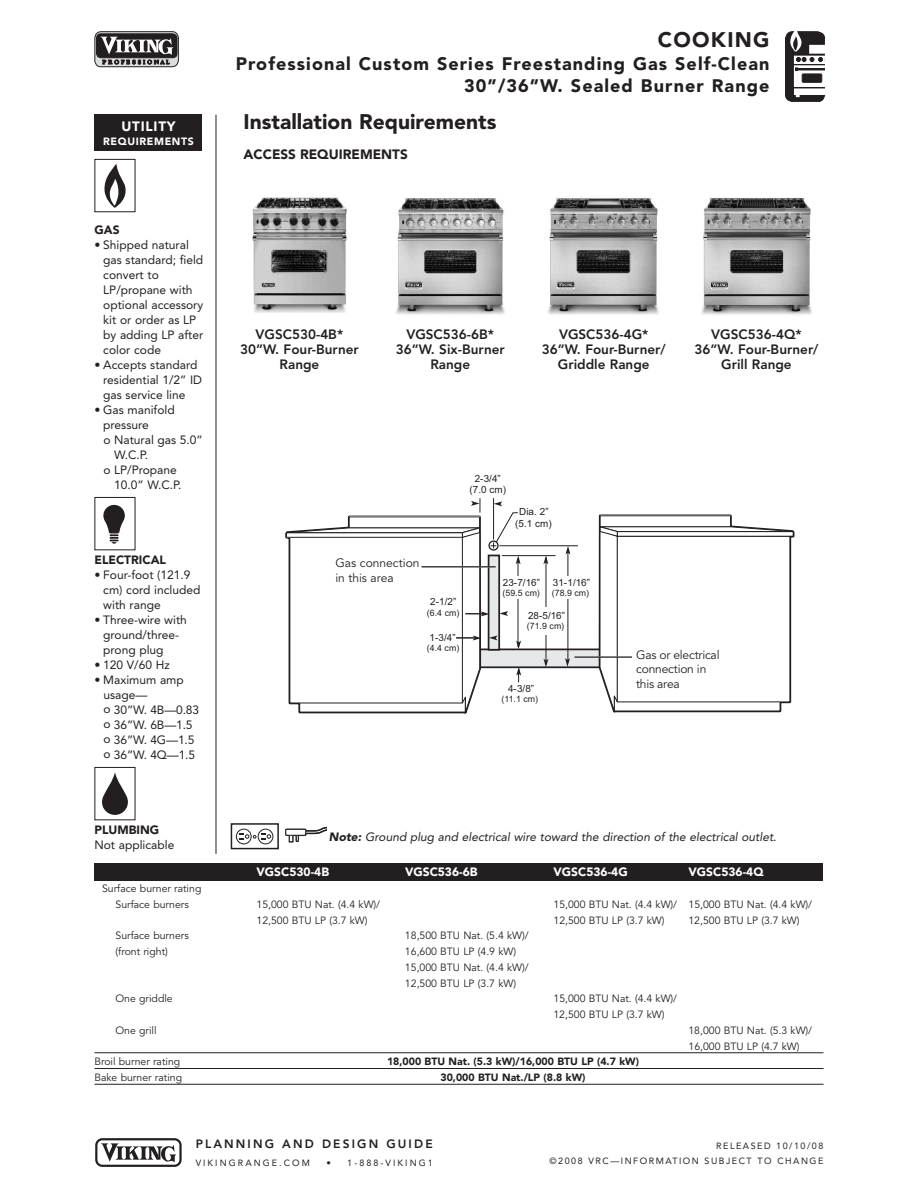
<style>
.page{position:relative;width:918px;height:1188px;background:#fff}
.page>*{position:absolute;margin:0;border:0;box-sizing:border-box;transform-origin:0 0}
.t1{font:900 21px "Avenir";color:#231f20}
.t2{font:900 21px "Avenir";letter-spacing:.06em;color:#231f20}
.t3{font:900 18px/22.5px "Avenir";letter-spacing:.06em;color:#231f20;text-align:right}
.t4{font:800 13.5px/15px "Avenir";color:#231f20;text-align:center}
.t5{font:900 13.5px "Avenir";color:#231f20}
.t6{font:900 13.5px "Avenir";letter-spacing:.06em;color:#fff}
.t7{font:12.15px/14.5px "Avenir";letter-spacing:-.015em;color:#231f20}
.t8{font:12px/15px "Avenir";color:#231f20}
.t9{font:italic 12px "Avenir";color:#231f20}
.t10{font:900 12px "Avenir";color:#fff}
.t11{font:800 12px "Avenir";letter-spacing:.175em;color:#231f20}
.t12{font:900 12px "Avenir";color:#231f20}
.t13{font:10.5px/15.8px "Avenir";color:#231f20}
.t14{font:900 10.5px "Avenir";color:#231f20}
.t15{font:900 10.5px "Avenir";letter-spacing:.06em;color:#fff}
.t16{font:9.9px/11.7px "Arial";color:#231f20;text-align:center}
.t17{font:9px/15px "Avenir";letter-spacing:.165em;color:#231f20;text-align:right}
.t18{font:9px "Avenir";letter-spacing:.23em;color:#231f20}
.t19{font:8.7px "Arial";color:#231f20}
.s1{font-weight:900}
</style>
<div class="page">
<div style="left:480px;top:649px;width:120px;height:18px;background:#e7e8e9"></div>
<div style="left:479px;top:649px;width:122px;height:19px;border:2px solid #231f20"></div>
<svg style="left:594px;top:514px;width:200px;height:199px"></svg>
<hr style="left:499px;top:545px;width:79px;height:1px;background:#231f20">
<hr style="left:567px;top:550px;width:1px;height:113px;background:#231f20">
<div style="left:551px;top:577px;width:41px;height:22px;background:#fff"></div>
<hr style="left:502px;top:555px;width:54px;height:1px;background:#231f20">
<hr style="left:546px;top:557px;width:1px;height:105px;background:#231f20">
<div style="left:526px;top:607px;width:40px;height:28px;background:#fff"></div>
<svg style="left:543px;top:556px;width:5px;height:8px"></svg>
<svg style="left:565px;top:546px;width:5px;height:8px"></svg>
<svg style="left:544px;top:659px;width:4px;height:8px"></svg>
<svg style="left:565px;top:658px;width:5px;height:9px"></svg>
<svg style="left:285px;top:498px;width:236px;height:216px"></svg>
<hr style="left:574px;top:656px;width:58px;height:2px;background:#231f20">
<hr style="left:422px;top:566px;width:74px;height:1px;background:#231f20">
<hr style="left:216px;top:115px;width:1px;height:739px;background:#231f20">
<svg style="left:785px;top:31px;width:41px;height:71px"></svg>
<div style="left:825px;top:39px;width:6px;height:55px;background:#fff"></div>
<svg style="left:95px;top:1138px;width:87px;height:29px"></svg>
<svg style="left:94px;top:31px;width:85px;height:36px;background:#6e6c6d"></svg>
<div style="left:94px;top:115px;width:108px;height:36px;background:#231f20"></div>
<svg style="left:103px;top:505px;width:22px;height:39px"></svg>
<svg style="left:102px;top:772px;width:26px;height:43px"></svg>
<svg style="left:105px;top:164px;width:21px;height:44px"></svg>
<div style="left:94px;top:159px;width:41px;height:53px;border:1px solid #231f20"></div>
<div style="left:231px;top:823px;width:48px;height:26px;border:2px solid #231f20"></div>
<div style="left:236px;top:829px;width:16px;height:15px;border:1px solid #231f20;border-radius:50%"></div>
<div style="left:258px;top:829px;width:15px;height:15px;border:1px solid #231f20;border-radius:50%"></div>
<svg style="left:239px;top:833px;width:32px;height:7px"></svg>
<svg style="left:285px;top:826px;width:41px;height:17px"></svg>
<div style="left:286px;top:829px;width:20px;height:6px;background:#fff;border-radius:2px"></div>
<div style="left:285px;top:829px;width:21px;height:7px;border:1px solid #231f20;border-radius:2px"></div>
<div style="left:94px;top:864px;width:730px;height:17px;background:#231f20"></div>
<hr style="left:94px;top:1053px;width:730px;height:1px;background:#231f20">
<hr style="left:94px;top:1068px;width:730px;height:1px;background:#231f20">
<hr style="left:94px;top:1084px;width:730px;height:1px;background:#231f20">
<img style="left:252px;top:197px;width:95px;height:116px">
<img style="left:396px;top:198px;width:109px;height:117px">
<img style="left:548px;top:198px;width:111px;height:117px">
<img style="left:702px;top:197px;width:110px;height:118px">
<p class="t6" style="left:121px;top:121px;width:56px">UTILITY</p>
<p class="t15" style="left:103px;top:137px;width:92px">REQUIREMENTS</p>
<p class="t12" style="left:94px;top:225px;width:27px">GAS</p>
<p class="t8" style="left:103px;top:238px;width:102px;text-indent:-9px">• Shipped natural gas standard; field convert to<br>LP/propane with optional accessory kit or order as LP by adding LP after color code</p>
<p class="t8" style="left:103px;top:358px;width:100px;text-indent:-9px">• Accepts standard residential 1/2” ID gas service line</p>
<p class="t8" style="left:95px;top:403px;width:82px">• Gas manifold</p>
<p class="t8" style="left:103px;top:418px;width:47px">pressure</p>
<p class="t8" style="left:103px;top:433px;width:101px">o Natural gas 5.0”</p>
<p class="t8" style="left:114px;top:448px;width:36px">W.C.P.</p>
<p class="t8" style="left:103px;top:463px;width:75px">o LP/Propane</p>
<p class="t8" style="left:114px;top:478px;width:69px">10.0” W.C.P.</p>
<p class="t12" style="left:95px;top:555px;width:73px">ELECTRICAL</p>
<p class="t8" style="left:103px;top:568px;width:99px;text-indent:-9px">• Four-foot (121.9 cm) cord included with range</p>
<p class="t8" style="left:103px;top:613px;width:85px;text-indent:-9px">• Three-wire with ground/three&shy;prong plug</p>
<p class="t8" style="left:95px;top:658px;width:77px">• 120 V/60 Hz</p>
<p class="t8" style="left:103px;top:673px;width:97px;text-indent:-9px">• Maximum amp usage—<br>o 30”W. 4B—0.83 o 36”W. 6B—1.5 o 36”W. 4G—1.5 o 36”W. 4Q—1.5</p>
<p class="t12" style="left:95px;top:825px;width:66px">PLUMBING</p>
<p class="t8" style="left:95px;top:838px;width:81px">Not applicable</p>
<p class="t13" style="left:102px;top:882px;width:101px;text-align:center">Surface burner rating<br>Surface burners</p>
<h1 class="t2" style="left:658px;top:31px;width:113px">COOKING</h1>
<h2 class="t3" style="left:236px;top:54px;width:535px">Professional Custom Series Freestanding Gas Self-Clean<br>30”/36”W. Sealed Burner Range</h2>
<h1 class="t1" style="left:244px;top:113px;width:254px">Installation Requirements</h1>
<p class="t5" style="left:244px;top:149px;width:166px">ACCESS REQUIREMENTS</p>
<p class="t4" style="left:240px;top:328px;width:120px">VGSC530-4B*<br>30”W. Four-Burner<br>Range</p>
<p class="t4" style="left:396px;top:328px;width:111px">VGSC536-6B*<br>36”W. Six-Burner<br>Range</p>
<p class="t4" style="left:542px;top:328px;width:126px">VGSC536-4G*<br>36”W. Four-Burner/<br>Griddle Range</p>
<p class="t4" style="left:694px;top:328px;width:126px">VGSC536-4Q*<br>36”W. Four-Burner/<br>Grill Range</p>
<p class="t16" style="left:470px;top:472px;width:38px">2-3/4” (7.0 cm)</p>
<p class="t16" style="left:515px;top:506px;width:38px">Dia. 2” (5.1 cm)</p>
<p class="t7" style="left:335px;top:557px;width:86px">Gas connection in this area</p>
<p class="t16" style="left:430px;top:596px;width:28px">2-1/2”</p>
<p class="t19" style="left:427px;top:607px;width:34px">(6.4 cm)</p>
<p class="t16" style="left:430px;top:632px;width:28px">1-3/4”</p>
<p class="t19" style="left:427px;top:643px;width:34px">(4.4 cm)</p>
<p class="t16" style="left:553px;top:577px;width:39px">31-1/16”</p>
<p class="t19" style="left:552px;top:587px;width:39px">(78.9 cm)</p>
<p class="t16" style="left:528px;top:609px;width:39px">28-5/16”</p>
<p class="t19" style="left:527px;top:620px;width:39px">(71.9 cm)</p>
<p class="t16" style="left:503px;top:577px;width:39px">23-7/16”</p>
<p class="t19" style="left:503px;top:587px;width:39px">(59.5 cm)</p>
<p class="t16" style="left:508px;top:683px;width:28px">4-3/8”</p>
<p class="t19" style="left:502px;top:693px;width:38px">(11.1 cm)</p>
<p class="t7" style="left:636px;top:648px;width:85px">Gas or electrical connection in this area</p>
<p class="t9" style="left:329px;top:832px;width:449px"><span class="s1">Note:</span> Ground plug and electrical wire toward the direction of the electrical outlet.</p>
<p class="t10" style="left:256px;top:867px;width:74px">VGSC530-4B</p>
<p class="t10" style="left:405px;top:867px;width:74px">VGSC536-6B</p>
<p class="t10" style="left:554px;top:867px;width:76px">VGSC536-4G</p>
<p class="t10" style="left:688px;top:867px;width:77px">VGSC536-4Q</p>
<p class="t13" style="left:256px;top:897px;width:125px">15,000 BTU Nat. (4.4 kW)/</p>
<p class="t13" style="left:553px;top:897px;width:260px">15,000 BTU Nat. (4.4 kW)/ 15,000 BTU Nat. (4.4 kW)/</p>
<p class="t13" style="left:256px;top:913px;width:113px">12,500 BTU LP (3.7 kW)</p>
<p class="t13" style="left:553px;top:913px;width:113px">12,500 BTU LP (3.7 kW)</p>
<p class="t13" style="left:688px;top:913px;width:113px">12,500 BTU LP (3.7 kW)</p>
<p class="t13" style="left:116px;top:929px;width:75px">Surface burners</p>
<p class="t13" style="left:405px;top:929px;width:125px">18,500 BTU Nat. (5.4 kW)/</p>
<p class="t13" style="left:116px;top:945px;width:54px">(front right)</p>
<p class="t13" style="left:405px;top:945px;width:125px">16,600 BTU LP (4.9 kW)<br>15,000 BTU Nat. (4.4 kW)/<br>12,500 BTU LP (3.7 kW)</p>
<p class="t13" style="left:116px;top:992px;width:59px">One griddle</p>
<p class="t13" style="left:553px;top:992px;width:125px">15,000 BTU Nat. (4.4 kW)/<br>12,500 BTU LP (3.7 kW)</p>
<p class="t13" style="left:116px;top:1023px;width:43px">One grill</p>
<p class="t13" style="left:688px;top:1023px;width:125px">18,000 BTU Nat. (5.3 kW)/<br>16,000 BTU LP (4.7 kW)</p>
<p class="t13" style="left:94px;top:1055px;width:87px">Broil burner rating</p>
<p class="t14" style="left:387px;top:1058px;width:253px">18,000 BTU Nat. (5.3 kW)/16,000 BTU LP (4.7 kW)</p>
<p class="t13" style="left:94px;top:1071px;width:89px">Bake burner rating</p>
<p class="t14" style="left:440px;top:1073px;width:147px">30,000 BTU Nat./LP (8.8 kW)</p>
<p class="t11" style="left:196px;top:1139px;width:238px">PLANNING AND DESIGN GUIDE</p>
<p class="t18" style="left:196px;top:1159px;width:116px">VIKINGRANGE.COM</p>
<p class="t18" style="left:326px;top:1159px;width:108px">• 1-888-VIKING1</p>
<p class="t17" style="left:550px;top:1139px;width:275px">RELEASED 10/10/08<br>©2008 VRC—INFORMATION SUBJECT TO CHANGE</p>
</div>
